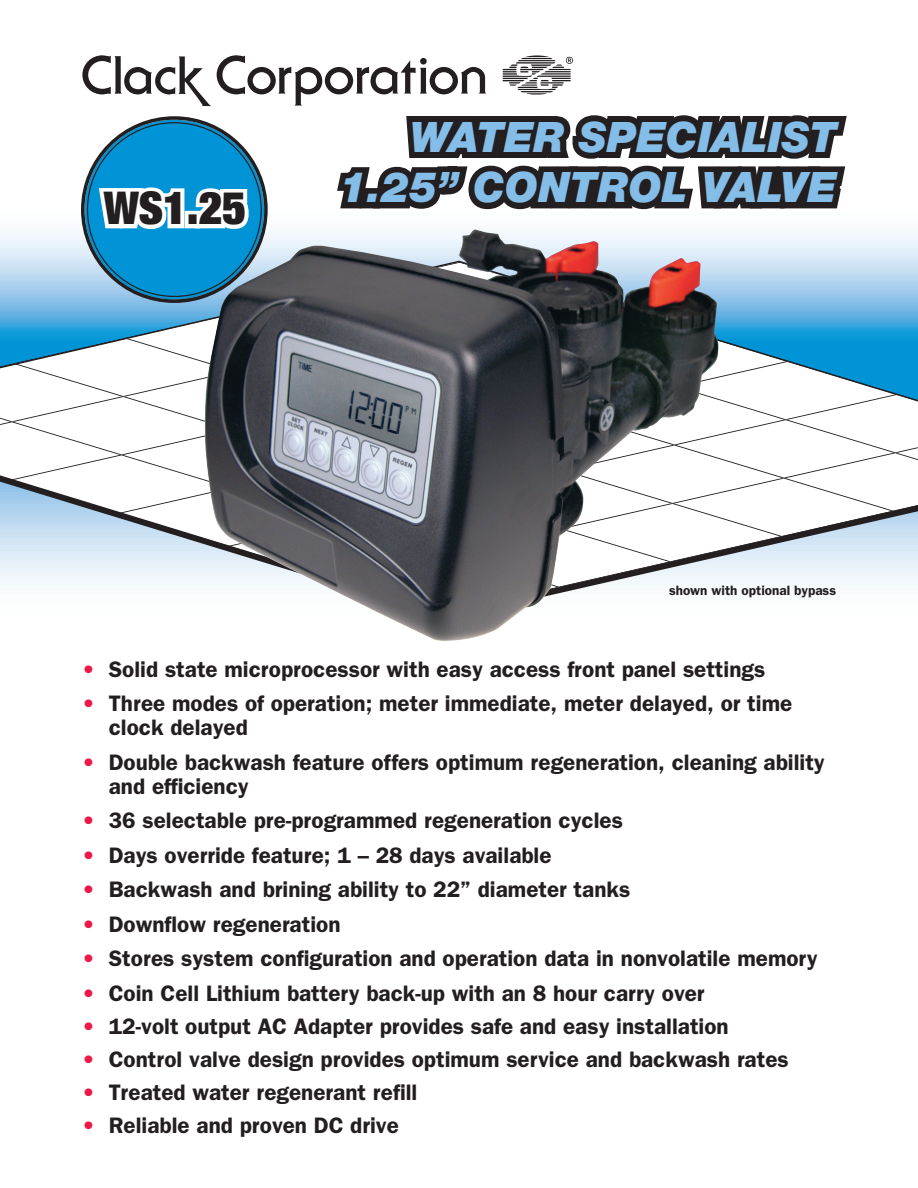
<style>
.page{position:relative;width:918px;height:1188px;background:#fff}
.page>*{position:absolute;margin:0;border:0;box-sizing:border-box;transform-origin:0 0}
.t1{font:900 expanded 45.3px "Helvetica Neue";color:#231f20}
.t2{font:italic 900 42px/50.4px "Helvetica Neue";color:#84bde7;text-align:right}
.t3{font:600 22.5px/24px "Franklin Gothic";color:#231f20}
.t4{font:600 13.5px "Franklin Gothic";color:#231f20}
.s1{color:#ed1748}
</style>
<div class="page">
<svg style="left:0;top:196px;width:918px;height:66px"></svg>
<svg style="left:0;top:262px;width:918px;height:33px;background:#b7d4ec"></svg>
<svg style="left:0;top:295px;width:205px;height:74px;background:#62b0da"></svg>
<svg style="left:719px;top:287px;width:199px;height:173px"></svg>
<svg style="left:719px;top:313px;width:175px;height:185px"></svg>
<svg style="left:125px;top:338px;width:658px;height:160px"></svg>
<svg style="left:13px;top:363px;width:192px;height:26px"></svg>
<svg style="left:0;top:389px;width:205px;height:43px"></svg>
<svg style="left:0;top:432px;width:205px;height:153px"></svg>
<svg style="left:719px;top:498px;width:199px;height:87px"></svg>
<img style="left:205px;top:233px;width:514px;height:408px">
<div style="left:85px;top:120px;width:179px;height:179px;background:#0093d5;border-radius:50%"></div>
<svg style="left:82px;top:55px;width:772px;height:178px"></svg>
<p class="t1" style="left:104px;top:179px;width:144px">WS1.25</p>
<p class="t2" style="left:339px;top:111px;width:499px">WATER SPECIALIST<br>1.25” CONTROL VALVE</p>
<p class="t4" style="left:669px;top:582px;width:169px">shown with optional bypass</p>
<p class="t3" style="left:82px;top:657px;width:685px"><span class="s1">•</span> Solid state microprocessor with easy access front panel settings</p>
<p class="t3" style="left:109px;top:691px;width:685px;text-indent:-27px"><span class="s1">•</span> Three modes of operation; meter immediate, meter delayed, or time clock delayed</p>
<p class="t3" style="left:82px;top:750px;width:744px"><span class="s1">•</span> Double backwash feature offers optimum regeneration, cleaning ability</p>
<p class="t3" style="left:109px;top:774px;width:141px">and efficiency</p>
<p class="t3" style="left:82px;top:808px;width:543px"><span class="s1">•</span> 36 selectable pre-programmed regeneration cycles</p>
<p class="t3" style="left:82px;top:843px;width:471px"><span class="s1">•</span> Days override feature; 1 – 28 days available</p>
<p class="t3" style="left:82px;top:877px;width:550px"><span class="s1">•</span> Backwash and brining ability to 22” diameter tanks</p>
<p class="t3" style="left:82px;top:912px;width:260px"><span class="s1">•</span> Downflow regeneration</p>
<p class="t3" style="left:82px;top:946px;width:737px"><span class="s1">•</span> Stores system configuration and operation data in nonvolatile memory</p>
<p class="t3" style="left:82px;top:981px;width:624px"><span class="s1">•</span> Coin Cell Lithium battery back-up with an 8 hour carry over</p>
<p class="t3" style="left:82px;top:1014px;width:648px"><span class="s1">•</span> 12-volt output AC Adapter provides safe and easy installation</p>
<p class="t3" style="left:82px;top:1047px;width:708px"><span class="s1">•</span> Control valve design provides optimum service and backwash rates</p>
<p class="t3" style="left:82px;top:1080px;width:337px"><span class="s1">•</span> Treated water regenerant refill</p>
<p class="t3" style="left:82px;top:1113px;width:319px"><span class="s1">•</span> Reliable and proven DC drive</p>
</div>
